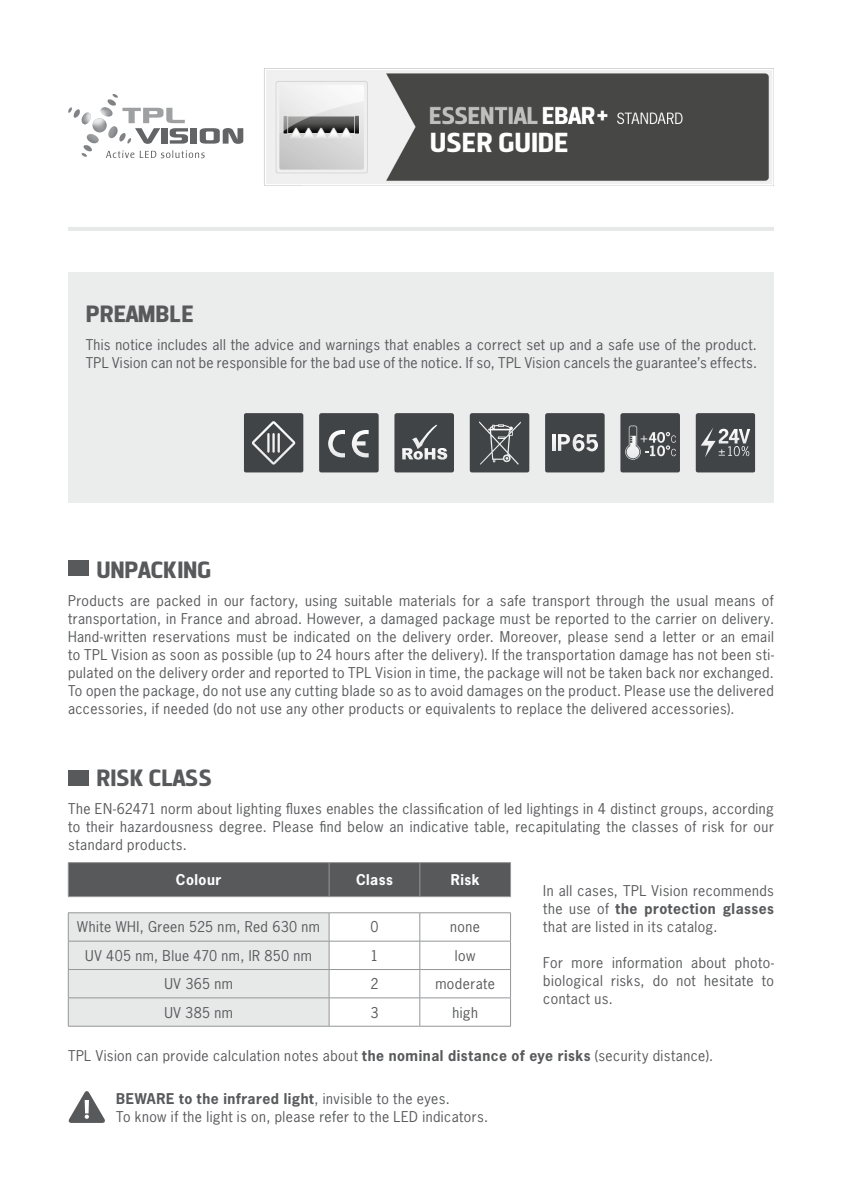
<style>
.page{position:relative;width:842px;height:1191px;background:#fff}
.page>*{position:absolute;margin:0;border:0;box-sizing:border-box;transform-origin:0 0}
.t1{font:700 28px "Dyno";color:#fff}
.t2{font:700 24px "Dyno";color:#58595b}
.t3{font:14px/18px "News Gothic Std";letter-spacing:.03em;color:#58595b;text-align:justify}
.t4{font:700 14px "News Gothic Std";letter-spacing:.035em;color:#fff}
.s1{font-weight:700}
</style>
<div class="page">
<svg style="left:68px;top:94px;width:175px;height:64px"></svg>
<hr style="left:68px;top:227px;width:706px;height:4px;background:#e7e8e8">
<div style="left:68px;top:272px;width:706px;height:230px;background:#ebecec"></div>
<svg style="left:68px;top:1091px;width:37px;height:32px"></svg>
<div style="left:68px;top:560px;width:20px;height:16px;background:#58595b"></div>
<div style="left:69px;top:863px;width:441px;height:33px;background:#58595b"></div>
<hr style="left:68px;top:862px;width:261px;height:1px;background:#949698">
<hr style="left:68px;top:863px;width:1px;height:33px;background:#949698">
<hr style="left:329px;top:862px;width:91px;height:1px;background:#949698">
<hr style="left:420px;top:862px;width:91px;height:1px;background:#949698">
<hr style="left:510px;top:863px;width:1px;height:33px;background:#949698">
<hr style="left:68px;top:896px;width:261px;height:1px;background:#949698">
<hr style="left:329px;top:896px;width:91px;height:1px;background:#949698">
<hr style="left:420px;top:896px;width:91px;height:1px;background:#949698">
<hr style="left:329px;top:863px;width:1px;height:33px;background:#949698">
<hr style="left:68px;top:1026px;width:261px;height:1px;background:#949698">
<hr style="left:329px;top:1026px;width:91px;height:1px;background:#949698">
<hr style="left:420px;top:1026px;width:91px;height:1px;background:#949698">
<hr style="left:419px;top:863px;width:1px;height:33px;background:#949698">
<svg style="left:68px;top:912px;width:443px;height:114px"></svg>
<div style="left:68px;top:770px;width:20px;height:16px;background:#58595b"></div>
<img style="left:264px;top:68px;width:510px;height:118px">
<div style="left:244px;top:413px;width:59px;height:60px;background:#414447;border-radius:2px"></div>
<svg style="left:252px;top:421px;width:43px;height:43px"></svg>
<svg style="left:267px;top:433px;width:3px;height:20px"></svg>
<svg style="left:272px;top:433px;width:3px;height:20px"></svg>
<svg style="left:278px;top:433px;width:2px;height:20px"></svg>
<div style="left:319px;top:413px;width:60px;height:60px;background:#414447;border-radius:2px"></div>
<svg style="left:328px;top:430px;width:17px;height:28px"></svg>
<svg style="left:352px;top:430px;width:17px;height:28px"></svg>
<div style="left:394px;top:413px;width:60px;height:60px;background:#414447;border-radius:2px"></div>
<svg style="left:402px;top:425px;width:45px;height:34px"></svg>
<div style="left:470px;top:413px;width:59px;height:60px;background:#414447;border-radius:2px"></div>
<svg style="left:479px;top:421px;width:42px;height:44px"></svg>
<div style="left:545px;top:413px;width:60px;height:60px;background:#414447;border-radius:2px"></div>
<div style="left:620px;top:413px;width:60px;height:60px;background:#414447;border-radius:2px"></div>
<div style="left:696px;top:413px;width:59px;height:60px;background:#414447;border-radius:2px"></div>
<svg style="left:701px;top:428px;width:49px;height:29px"></svg>
<hr style="left:552px;top:434px;width:4px;height:17px;background:#f2f2f3">
<svg style="left:558px;top:434px;width:40px;height:17px"></svg>
<svg style="left:625px;top:425px;width:51px;height:35px"></svg>
<h1 class="t1" style="left:430px;top:126px;width:140px">USER GUIDE</h1>
<h2 class="t2" style="left:86px;top:299px;width:109px">PREAMBLE</h2>
<p class="t3" style="left:86px;top:335px;width:673px">This notice includes all the advice and warnings that enables a correct set up and a safe use of the product.<br>TPL Vision can not be responsible for the bad use of the notice. If so, TPL Vision cancels the guarantee’s effects.</p>
<h2 class="t2" style="left:96px;top:555px;width:116px">UNPACKING</h2>
<p class="t3" style="left:68px;top:591px;width:707px">Products are packed in our factory, using suitable materials for a safe transport through the usual means of transportation, in France and abroad. However, a damaged package must be reported to the carrier on delivery.<br>Hand-written reservations must be indicated on the delivery order. Moreover, please send a letter or an email to TPL Vision as soon as possible (up to 24 hours after the delivery). If the transportation damage has not been sti&shy;pulated on the delivery order and reported to TPL Vision in time, the package will not be taken back nor exchanged.<br>To open the package, do not use any cutting blade so as to avoid damages on the product. Please use the delivered accessories, if needed (do not use any other products or equivalents to replace the delivered accessories).</p>
<h2 class="t2" style="left:96px;top:763px;width:103px">RISK CLASS</h2>
<p class="t3" style="left:68px;top:799px;width:707px">The EN-62471 norm about lighting fluxes enables the classification of led lightings in 4 distinct groups, according to their hazardousness degree. Please find below an indicative table, recapitulating the classes of risk for our standard products.</p>
<p class="t4" style="left:176px;top:870px;width:47px">Colour</p>
<p class="t4" style="left:356px;top:870px;width:38px">Class</p>
<p class="t4" style="left:451px;top:870px;width:30px">Risk</p>
<p class="t3" style="left:77px;top:918px;width:244px">White WHI, Green 525 nm, Red 630 nm</p>
<p class="t3" style="left:370px;top:918px;width:10px">0</p>
<p class="t3" style="left:450px;top:918px;width:31px">none</p>
<p class="t3" style="left:85px;top:946px;width:228px">UV 405 nm, Blue 470 nm, IR 850 nm</p>
<p class="t3" style="left:370px;top:946px;width:10px">1</p>
<p class="t3" style="left:455px;top:946px;width:22px">low</p>
<p class="t3" style="left:164px;top:974px;width:70px">UV 365 nm</p>
<p class="t3" style="left:370px;top:974px;width:10px">2</p>
<p class="t3" style="left:435px;top:974px;width:61px">moderate</p>
<p class="t3" style="left:164px;top:1003px;width:70px">UV 385 nm</p>
<p class="t3" style="left:370px;top:1003px;width:10px">3</p>
<p class="t3" style="left:452px;top:1003px;width:27px">high</p>
<p class="t3" style="left:543px;top:881px;width:232px">In all cases, TPL Vision recommends the use of <span class="s1">the protection glasses </span>that are listed in its catalog.</p>
<p class="t3" style="left:543px;top:953px;width:232px">For more information about photo&shy;biological risks, do not hesitate to contact us.</p>
<p class="t3" style="left:68px;top:1046px;width:647px">TPL Vision can provide calculation notes about <span class="s1">the nominal distance of eye risks</span> (security distance).</p>
<p class="t3" style="left:116px;top:1089px;width:373px"><span class="s1">Beware to the infrared light</span>, invisible to the eyes.<br>To know if the light is on, please refer to the LED indicators.</p>
</div>
